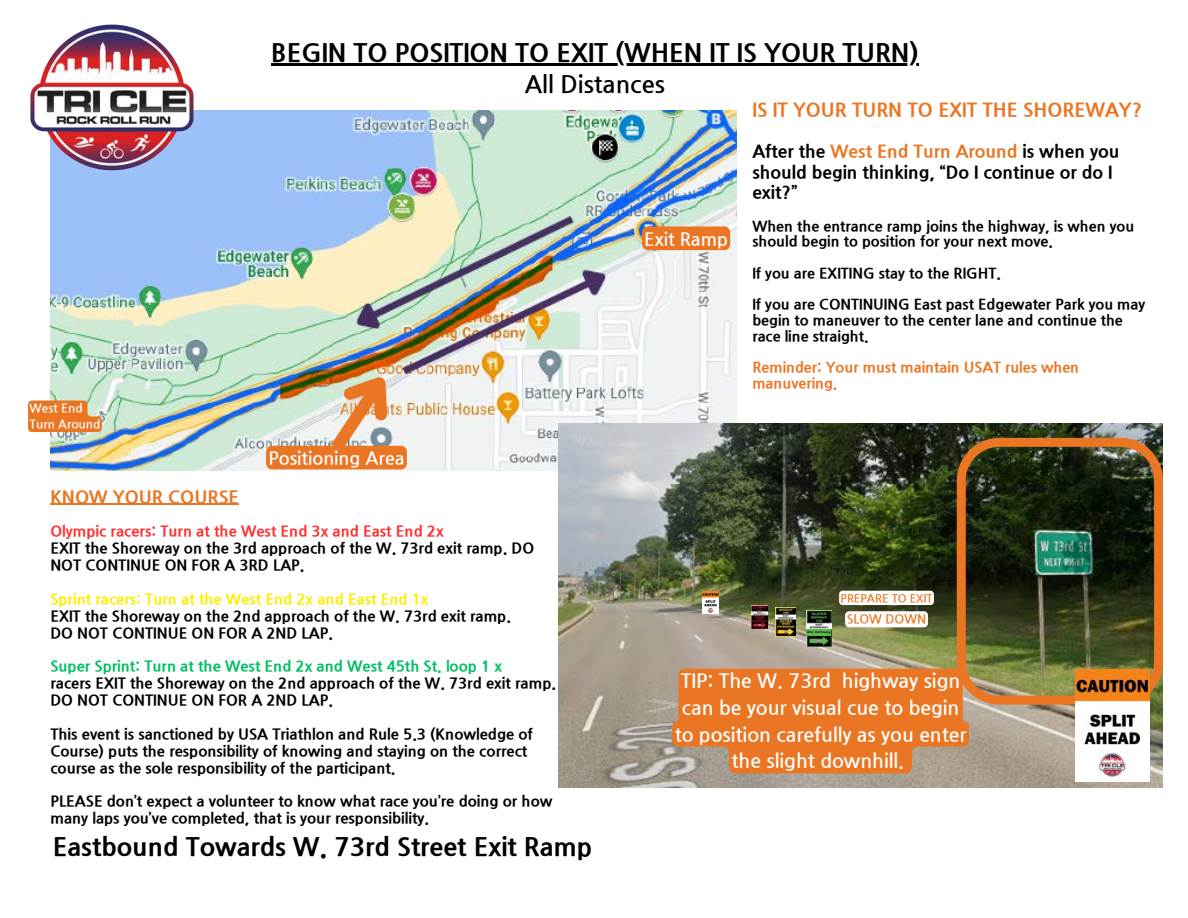
<style>
.page{position:relative;width:1188px;height:918px;background:#fff}
.page>*{position:absolute;margin:0;border:0;box-sizing:border-box;transform-origin:0 0}
.t1{font:800 25.5px "Nanum Gothic";color:#000}
.t2{font:700 24px "Nanum Gothic";color:#000}
.t3{font:700 19.5px/26.7px "Nanum Gothic";color:#fff;text-align:center}
.t4{font:800 19.05px "Nanum Gothic";color:#ea7623}
.t5{font:700 18px "Nanum Gothic";color:#fff}
.t6{font:800 18px "Nanum Gothic";color:#ea7623}
.t7{font:800 17.55px/20.2px "Nanum Gothic";color:#000}
.t8{font:800 15px/16.8px "Nanum Gothic";color:#000}
.t9{font:800 14.55px/15.8px "Nanum Gothic";color:#000}
.t10{font:800 14.55px/15.8px "Nanum Gothic";color:#ea7623}
.t11{font:700 12.45px "Nanum Gothic";color:#ea7623}
.t12{font:700 12px "Nanum Gothic";color:#fff}
.t13{font:700 11.25px "Nanum Gothic";color:#ea7623}
.t14{font:700 2.7px "Canva Sans";color:#000}
.s1{color:#ff3131}
.s2{color:#ffed00}
.s3{color:#00bf63}
.s4{color:#ea7623}
</style>
<div class="page">
<hr style="left:271px;top:63px;width:648px;height:2px;background:#000">
<img style="left:50px;top:110px;width:687px;height:360px">
<img style="left:558px;top:423px;width:605px;height:365px">
<img style="left:30px;top:24px;width:185px;height:153px">
<img style="left:957px;top:438px;width:206px;height:266px">
<img style="left:776px;top:607px;width:19px;height:29px">
<img style="left:752px;top:605px;width:16px;height:24px">
<img style="left:806px;top:611px;width:25px;height:35px">
<div style="left:806px;top:629px;width:25px;height:6px;background:#5cb74c"></div>
<img style="left:1075px;top:670px;width:75px;height:111px">
<div style="left:839px;top:591px;width:95px;height:14px;background:#fff;border-radius:4px"></div>
<svg style="left:28px;top:401px;width:74px;height:31px;background:#e78135"></svg>
<hr style="left:50px;top:504px;width:189px;height:1px;background:#ea7623">
<img style="left:266px;top:346px;width:155px;height:123px">
<div style="left:642px;top:226px;width:88px;height:24px;background:#ea7623"></div>
<svg style="left:672px;top:669px;width:297px;height:104px;background:#e27b30"></svg>
<svg style="left:845px;top:611px;width:83px;height:16px"></svg>
<img style="left:703px;top:591px;width:15px;height:23px">
<p class="t1" style="left:271px;top:37px;width:649px">BEGIN TO POSITION TO EXIT (WHEN IT IS YOUR TURN)</p>
<h1 class="t2" style="left:525px;top:70px;width:142px">All Distances</h1>
<h3 class="t12" style="left:30px;top:401px;width:55px">West End</h3>
<h4 class="t12" style="left:30px;top:417px;width:72px">Turn Around</h4>
<p class="t5" style="left:268px;top:447px;width:138px">Positioning Area</p>
<h4 class="t6" style="left:50px;top:486px;width:190px">KNOW YOUR COURSE</h4>
<h4 class="t8" style="left:50px;top:523px;width:485px"><span class="s1">Olympic racers: Turn at the West End 3x and East End 2x<br></span>EXIT the Shoreway on the 3rd approach of the W. 73rd exit ramp. DO<br>NOT CONTINUE ON FOR A 3RD LAP.</h4>
<p class="t8" style="left:50px;top:590px;width:462px"><span class="s2">Sprint racers: Turn at the West End 2x and East End 1x<br></span>EXIT the Shoreway on the 2nd approach of the W. 73rd exit ramp.<br>DO NOT CONTINUE ON FOR A 2ND LAP.</p>
<p class="t8" style="left:50px;top:658px;width:507px"><span class="s3">Super Sprint: Turn at the West End 2x and West 45th St. loop 1 x<br></span>racers EXIT the Shoreway on the 2nd approach of the W. 73rd exit ramp.<br>DO NOT CONTINUE ON FOR A 2ND LAP.</p>
<p class="t8" style="left:50px;top:725px;width:484px">This event is sanctioned by USA Triathlon and Rule 5.3 (Knowledge of<br>Course) puts the responsibility of knowing and staying on the correct course as the sole responsibility of the participant.</p>
<p class="t8" style="left:50px;top:793px;width:504px">PLEASE don’t expect a volunteer to know what race you’re doing or how many laps you’ve completed, that is your responsibility.</p>
<h6 class="t1" style="left:53px;top:831px;width:541px">Eastbound Towards W. 73rd Street Exit Ramp</h6>
<p class="t5" style="left:644px;top:228px;width:85px">Exit Ramp</p>
<h5 class="t4" style="left:752px;top:98px;width:391px">IS IT YOUR TURN TO EXIT THE SHOREWAY?</h5>
<h5 class="t7" style="left:752px;top:141px;width:369px">After the <span class="s4">West End Turn Around</span> is when you should begin thinking, “Do I continue or do I exit?”</h5>
<h5 class="t9" style="left:752px;top:218px;width:383px">When the entrance ramp joins the highway, is when you should begin to position for your next move.</h5>
<h5 class="t9" style="left:752px;top:265px;width:250px">If you are EXITING stay to the RIGHT.</h5>
<p class="t9" style="left:752px;top:296px;width:394px">If you are CONTINUING East past Edgewater Park you may begin to maneuver to the center lane and continue the race line straight.</p>
<p class="t10" style="left:752px;top:359px;width:328px">Reminder: Your must maintain USAT rules when manuvering.</p>
<p class="t14" style="left:807px;top:630px;width:25px">After 2nd Passing</p>
<h2 class="t13" style="left:841px;top:591px;width:93px">PREPARE TO EXIT</h2>
<h6 class="t11" style="left:847px;top:612px;width:81px">SLOW DOWN</h6>
<p class="t3" style="left:675px;top:667px;width:293px">TIP: The W. 73rd highway sign can be your visual cue to begin to position carefully as you enter the slight downhill.</p>
</div>
